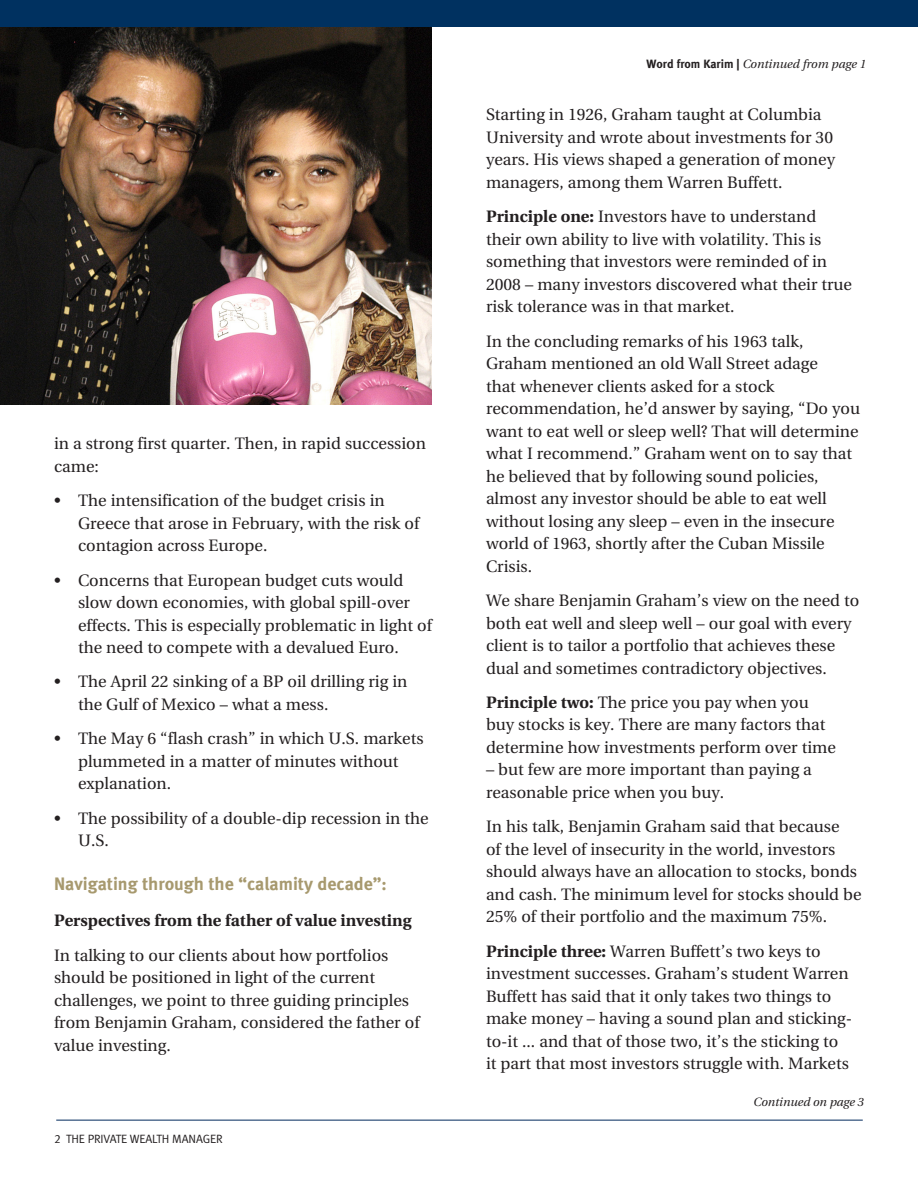
<style>
.page{position:relative;width:918px;height:1188px;background:#fff}
.page>*{position:absolute;margin:0;border:0;box-sizing:border-box;transform-origin:0 0}
._2__Body_copy{font:18px "Meta Bold LF";color:#a7996e}
._2__Body_copy-2{font:16.5px/22.5px "Utopia";color:#231f20}
._2__Body_copy-3{font:700 16.5px "Utopia";color:#231f20}
.t1{font:italic 12px "Utopia";color:#231f20}
.t2{font:12px "Meta Normal LF";letter-spacing:-.01em;color:#231f20}
.s1{font-family:"Meta Bold LF";font-style:normal}
.s2{font-weight:700}
</style>
<div class="page">
<img style="left:0;top:27px;width:432px;height:378px">
<div style="left:0;top:0;width:918px;height:27px;background:#003160"></div>
<hr style="left:56px;top:1120px;width:807px;height:1px;background:#00295c">
<p class="_2__Body_copy-2" style="left:54px;top:433px;width:374px">in a strong first quarter. Then, in rapid succession came:</p>
<p class="_2__Body_copy-2" style="left:78px;top:490px;width:343px;text-indent:-24px">• The intensification of the budget crisis in<br>Greece that arose in February, with the risk of contagion across Europe.</p>
<p class="_2__Body_copy-2" style="left:78px;top:569px;width:355px;text-indent:-24px">• Concerns that European budget cuts would slow down economies, with global spill-over effects. This is especially problematic in light of the need to compete with a devalued Euro.</p>
<p class="_2__Body_copy-2" style="left:78px;top:671px;width:331px;text-indent:-24px">• The April 22 sinking of a BP oil drilling rig in the Gulf of Mexico – what a mess.</p>
<p class="_2__Body_copy-2" style="left:78px;top:728px;width:347px;text-indent:-24px">• The May 6 “flash crash” in which U.S. markets plummeted in a matter of minutes without explanation.</p>
<p class="_2__Body_copy-2" style="left:78px;top:807px;width:352px;text-indent:-24px">• The possibility of a double-dip recession in the<br>U.S.</p>
<p class="_2__Body_copy" style="left:54px;top:873px;width:334px">Navigating through the “calamity decade”:</p>
<p class="_2__Body_copy-3" style="left:54px;top:911px;width:359px">Perspectives from the father of value investing</p>
<p class="_2__Body_copy-2" style="left:54px;top:944px;width:367px">In talking to our clients about how portfolios should be positioned in light of the current challenges, we point to three guiding principles from Benjamin Graham, considered the father of value investing.</p>
<p class="t2" style="left:54px;top:1132px;width:170px">2 THE PRIVATE WEALTH MANAGER</p>
<p class="t1" style="left:647px;top:58px;width:221px"><span class="s1">Word from Karim |</span> Continued from page 1</p>
<p class="_2__Body_copy-2" style="left:486px;top:104px;width:351px">Starting in 1926, Graham taught at Columbia University and wrote about investments for 30 years. His views shaped a generation of money managers, among them Warren Buffett.</p>
<p class="_2__Body_copy-2" style="left:486px;top:206px;width:368px"><span class="s2">Principle one:</span> Investors have to understand their own ability to live with volatility. This is something that investors were reminded of in 2008 – many investors discovered what their true risk tolerance was in that market.</p>
<p class="_2__Body_copy-2" style="left:486px;top:330px;width:376px">In the concluding remarks of his 1963 talk, Graham mentioned an old Wall Street adage<br>that whenever clients asked for a stock recommendation, he’d answer by saying, “Do you want to eat well or sleep well? That will determine what I recommend.” Graham went on to say that he believed that by following sound policies, almost any investor should be able to eat well without losing any sleep – even in the insecure world of 1963, shortly after the Cuban Missile Crisis.</p>
<p class="_2__Body_copy-2" style="left:486px;top:589px;width:375px">We share Benjamin Graham’s view on the need to both eat well and sleep well – our goal with every client is to tailor a portfolio that achieves these dual and sometimes contradictory objectives.</p>
<p class="_2__Body_copy-2" style="left:486px;top:691px;width:351px"><span class="s2">Principle two:</span> The price you pay when you buy stocks is key. There are many factors that determine how investments perform over time</p>
<p class="_2__Body_copy-2" style="left:486px;top:759px;width:327px">– but few are more important than paying a reasonable price when you buy.</p>
<p class="_2__Body_copy-2" style="left:486px;top:816px;width:377px">In his talk, Benjamin Graham said that because<br>of the level of insecurity in the world, investors should always have an allocation to stocks, bonds and cash. The minimum level for stocks should be 25% of their portfolio and the maximum 75%.</p>
<p class="_2__Body_copy-2" style="left:486px;top:940px;width:368px"><span class="s2">Principle three:</span> Warren Buffett’s two keys to investment successes. Graham’s student Warren Buffett has said that it only takes two things to make money – having a sound plan and sticking&shy;to-it ... and that of those two, it’s the sticking to it part that most investors struggle with. Markets</p>
<p class="t1" style="left:753px;top:1095px;width:112px">Continued on page 3</p>
</div>
